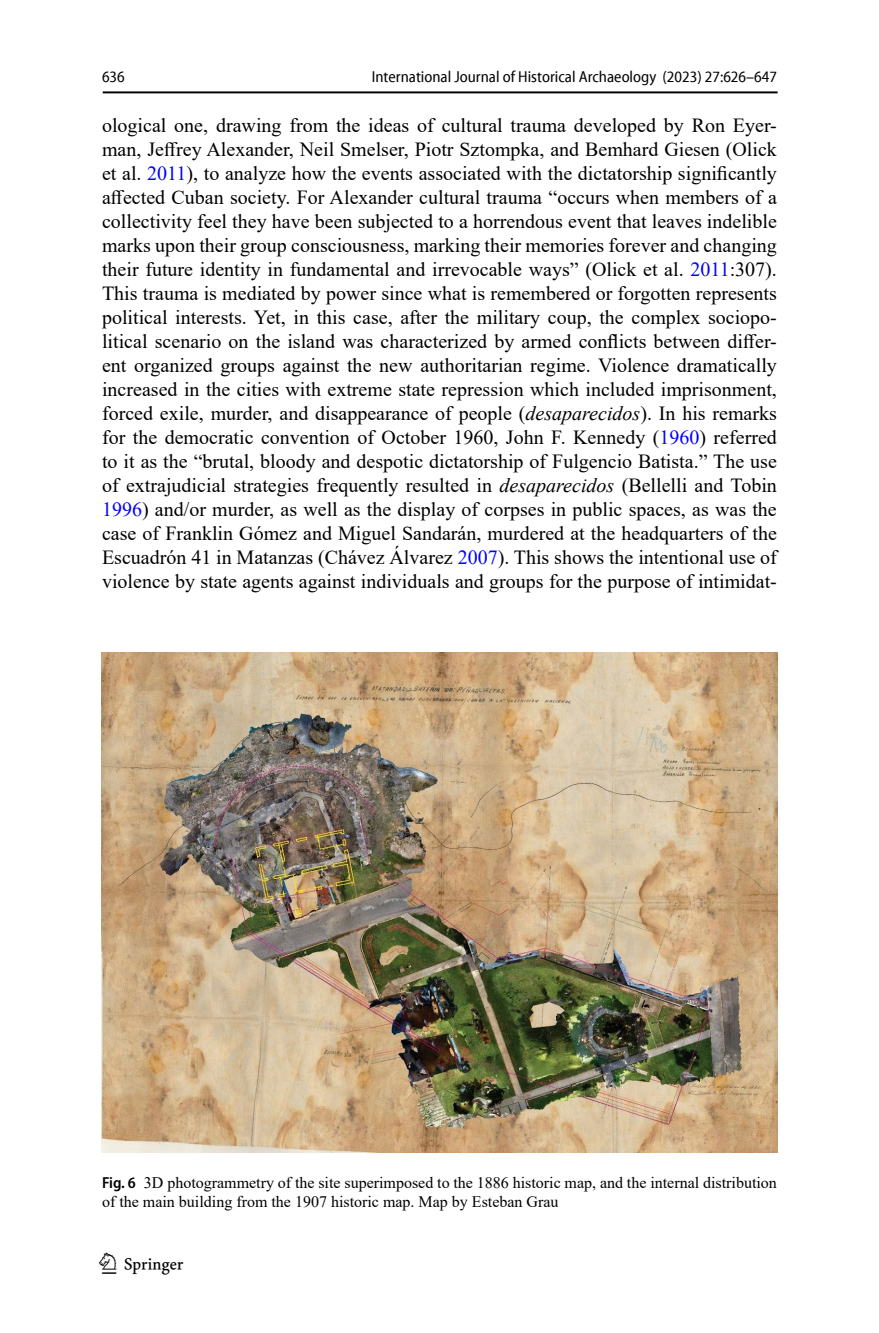
<style>
.page{position:relative;width:879px;height:1333px;background:#fff}
.page>*{position:absolute;margin:0;border:0;box-sizing:border-box;transform-origin:0 0}
.t1{font:30px "Springnew";color:#000}
.Body_Text_Indent{font:20px/24px "Times New Roman";color:#000;text-align:justify}
.Figure_Caption{font:16px/19px "Times New Roman";color:#000}
.t2{font:16px "Myriad Pro Unic Semi Condensed 2";color:#000}
.s1{font-family:"Times New Roman PSMT2"}
.s2{color:#00f}
.s3{font-style:italic}
.s4{font-family:"Times New Roman PSMT2";color:#00f}
.s5{font-family:"Myriad Pro";font-weight:600;font-stretch:semi-condensed}
</style>
<div class="page">
<hr style="left:103px;top:91px;width:674px;height:2px;background:#000">
<img style="left:102px;top:652px;width:675px;height:500px">
<p class="t2" style="left:102px;top:70px;width:24px">636</p>
<p class="t2" style="left:372px;top:70px;width:407px">International Journal of Historical Archaeology (2023) 27:626–647</p>
<p class="Body_Text_Indent" style="left:102px;top:112px;width:676px">ological one, drawing from the ideas of cultural trauma developed by Ron Eyer&shy;man, Jeffrey Alexander, Neil Smelser, Piotr Sztompka, and Bemhard Giesen (Olick <span class="s1">et al.</span> <span class="s2">2011</span>), to analyze how the events associated with the dictatorship significantly affected Cuban society. For Alexander cultural trauma “occurs when members of a collectivity feel they have been subjected to a horrendous event that leaves indelible marks upon their group consciousness, marking their memories forever and changing their future identity in fundamental and irrevocable ways” (Olick et al. <span class="s2">2011</span>:307).<br><span class="s1">This trauma is mediated by power since what is remembered or forgotten represents </span>political interests. Yet, in this case, after the military coup, the complex sociopo&shy;litical scenario on the island was characterized by armed conflicts between differ&shy;<span class="s1">ent organized groups against the new authoritarian regime. Violence dramatically increased in the cities with extreme state repression which included imprisonment, forced exile, murder, and disappearance of people (</span><span class="s3">desaparecidos</span><span class="s1">). In his remarks </span>for the democratic convention of October 1960, John F. Kennedy (<span class="s2">1960</span><span class="s1">) referred to it as the “brutal, bloody and despotic dictatorship of Fulgencio Batista.” The use </span>of extrajudicial strategies frequently resulted in <span class="s3">desaparecidos</span> <span class="s1">(Bellelli and Tobin </span><span class="s4">1996</span><span class="s1">) and/or murder, as well as the display of corpses in public spaces, as was the case of Franklin Gómez and Miguel Sandarán, murdered at the headquarters of the </span>Escuadrón 41 in Matanzas (Chávez Álvarez <span class="s2">2007</span><span class="s1">). This shows the intentional use of </span>violence by state agents against individuals and groups for the purpose of intimidat<span class="s1">-</span></p>
<p class="Figure_Caption" style="left:102px;top:1172px;width:676px"><span class="s5">Fig. 6</span> 3D photogrammetry of the site superimposed to the 1886 historic map, and the internal distribution of the main building from the 1907 historic map. Map by Esteban Grau</p>
<h1 class="t1" style="left:102px;top:1246px;width:83px">1 3</h1>
</div>
